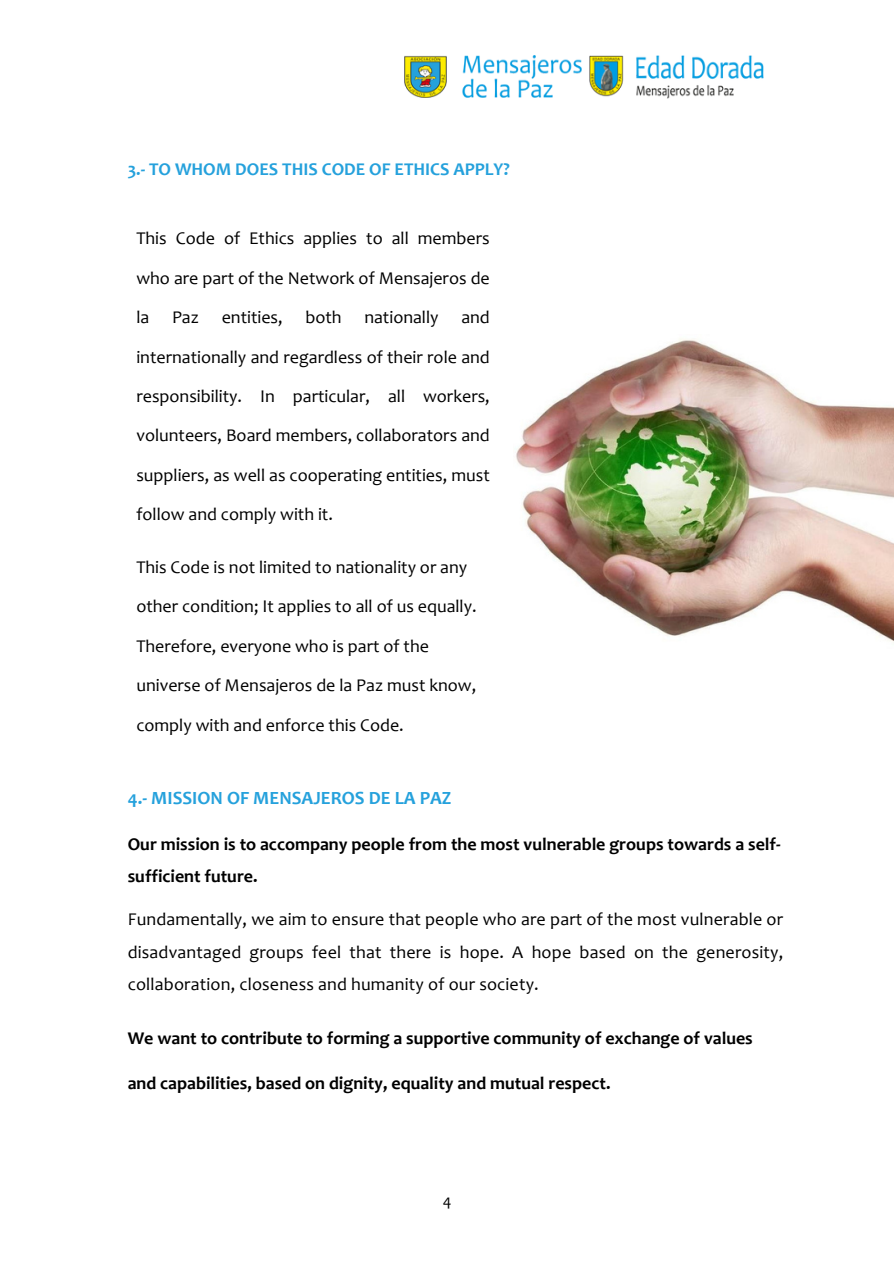
<style>
.page{position:relative;width:894px;height:1264px;background:#fff}
.page>*{position:absolute;margin:0;border:0;box-sizing:border-box;transform-origin:0 0}
.t1{font:700 18.75px "Candara";color:#25a1dc}
.t2{font:18px/39.3px "Candara";color:#000;text-align:justify}
.t3{font:700 18px/32.7px "Candara";color:#000}
.t4{font:700 18px "Candara";color:#25a1dc}
.t5{font:16.35px "Candara";color:#000}
</style>
<div class="page">
<img style="left:516px;top:339px;width:377px;height:302px">
<img style="left:404px;top:56px;width:177px;height:42px">
<img style="left:589px;top:55px;width:174px;height:43px">
<p class="t4" style="left:128px;top:162px;width:383px">3.- TO WHOM DOES THIS CODE OF ETHICS APPLY?</p>
<h2 class="t2" style="left:136px;top:221px;width:355px">This Code of Ethics applies to all members who are part of the Network of Mensajeros de la</h2>
<h2 class="t2" style="left:172px;top:299px;width:28px">Paz</h2>
<h2 class="t2" style="left:222px;top:299px;width:62px">entities,</h2>
<h2 class="t2" style="left:305px;top:299px;width:38px">both</h2>
<h2 class="t2" style="left:364px;top:299px;width:76px">nationally</h2>
<h2 class="t2" style="left:136px;top:299px;width:355px;text-indent:325px">and internationally and regardless of their role and responsibility. In particular, all workers, volunteers, Board members, collaborators and suppliers, as well as cooperating entities, must follow and comply with it.</h2>
<p class="t2" style="left:136px;top:549px;width:341px;text-align:left">This Code is not limited to nationality or any other condition; It applies to all of us equally.<br>Therefore, everyone who is part of the universe of Mensajeros de la Paz must know, comply with and enforce this Code.</p>
<p class="t1" style="left:128px;top:790px;width:325px">4.- MISSION OF MENSAJEROS DE LA PAZ</p>
<h1 class="t3" style="left:128px;top:829px;width:654px">Our mission is to accompany people from the most vulnerable groups towards a self&shy;sufficient future.</h1>
<h2 class="t2" style="left:128px;top:904px;width:656px;line-height:32.7px">Fundamentally, we aim to ensure that people who are part of the most vulnerable or disadvantaged groups feel that there is hope. A hope based on the generosity, collaboration, closeness and humanity of our society.</h2>
<p class="t3" style="left:128px;top:1023px;width:626px">We want to contribute to forming a supportive community of exchange of values</p>
<p class="t3" style="left:128px;top:1068px;width:484px">and capabilities, based on dignity, equality and mutual respect.</p>
<p class="t5" style="left:442px;top:1193px;width:10px">4</p>
</div>
